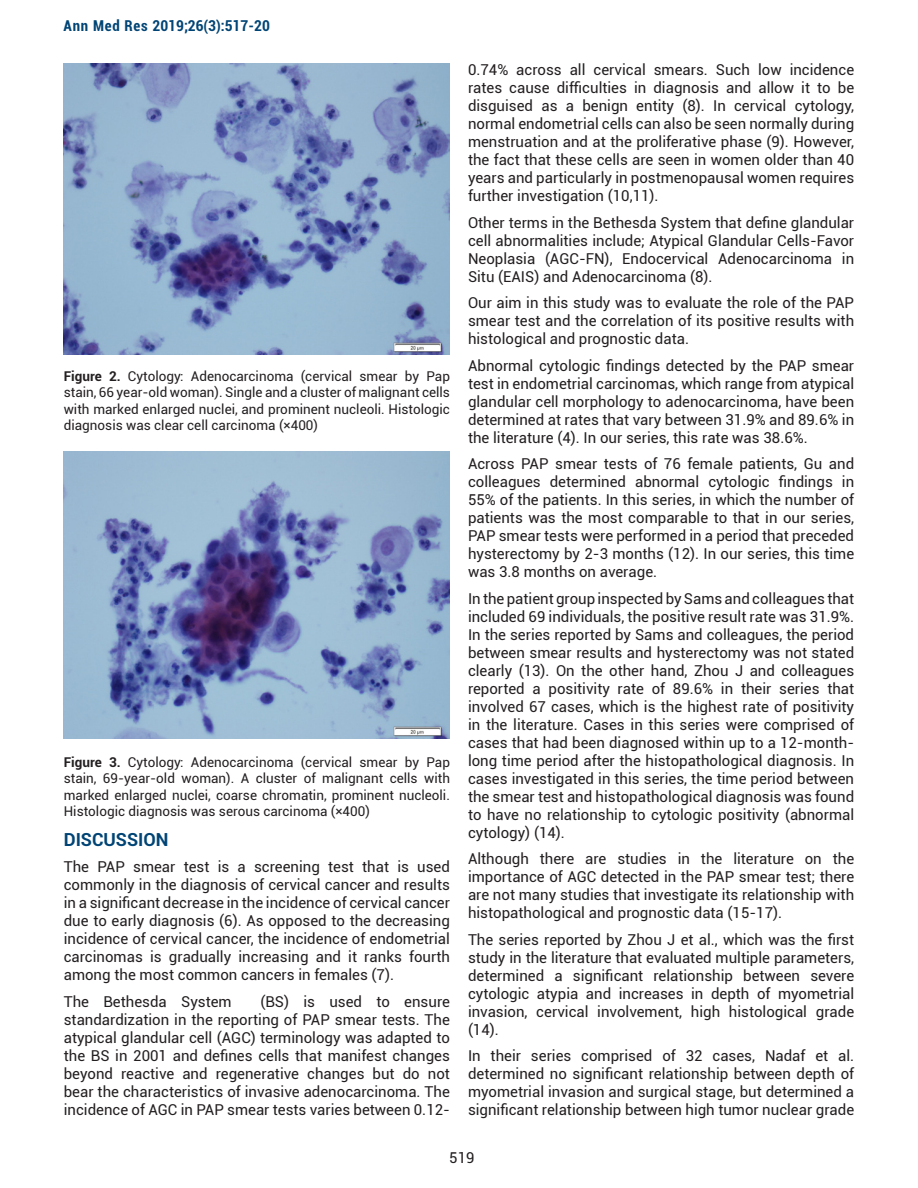
<style>
.page{position:relative;width:918px;height:1188px;background:#fff}
.page>*{position:absolute;margin:0;border:0;box-sizing:border-box;transform-origin:0 0}
.t1{font:700 18px "Roboto";color:#004475}
.t2{font:15px/18px "Roboto";color:#231f20;text-align:justify}
.t3{font:700 condensed 15px "Roboto";color:#004475}
.t4{font:13.5px/16.2px "Roboto";color:#231f20;text-align:justify}
.s1{font-weight:700}
</style>
<div class="page">
<img style="left:64px;top:64px;width:386px;height:290px">
<img style="left:64px;top:451px;width:386px;height:287px">
<p class="t3" style="left:64px;top:15px;width:208px">Ann Med Res 2019;26(3):517-20</p>
<p class="t4" style="left:64px;top:368px;width:388px"><span class="s1">Figure 2.</span> Cytology: Adenocarcinoma (cervical smear by Pap stain, 66 year-old woman). Single and a cluster of malignant cells with marked enlarged nuclei, and prominent nucleoli. Histologic diagnosis was clear cell carcinoma (×400)</p>
<p class="t4" style="left:64px;top:754px;width:388px"><span class="s1">Figure 3.</span> Cytology: Adenocarcinoma (cervical smear by Pap stain, 69-year-old woman). A cluster of malignant cells with marked enlarged nuclei, coarse chromatin, prominent nucleoli.<br>Histologic diagnosis was serous carcinoma (×400)</p>
<p class="t1" style="left:64px;top:827px;width:106px">DISCUSSION</p>
<p class="t2" style="left:64px;top:857px;width:388px">The PAP smear test is a screening test that is used commonly in the diagnosis of cervical cancer and results in a significant decrease in the incidence of cervical cancer due to early diagnosis (6). As opposed to the decreasing incidence of cervical cancer, the incidence of endometrial carcinomas is gradually increasing and it ranks fourth among the most common cancers in females (7).</p>
<p class="t2" style="left:64px;top:992px;width:169px">The Bethesda System</p>
<p class="t2" style="left:64px;top:992px;width:388px;text-indent:197px">(BS) is used to ensure standardization in the reporting of PAP smear tests. The atypical glandular cell (AGC) terminology was adapted to the BS in 2001 and defines cells that manifest changes beyond reactive and regenerative changes but do not bear the characteristics of invasive adenocarcinoma. The incidence of AGC in PAP smear tests varies between 0.12-</p>
<p class="t2" style="left:468px;top:60px;width:388px">0.74% across all cervical smears. Such low incidence rates cause difficulties in diagnosis and allow it to be disguised as a benign entity (8). In cervical cytology, normal endometrial cells can also be seen normally during menstruation and at the proliferative phase (9). However, the fact that these cells are seen in women older than 40 years and particularly in postmenopausal women requires further investigation (10,11).</p>
<p class="t2" style="left:468px;top:213px;width:388px">Other terms in the Bethesda System that define glandular cell abnormalities include; Atypical Glandular Cells-Favor Neoplasia (AGC-FN), Endocervical Adenocarcinoma in Situ (EAIS) and Adenocarcinoma (8).</p>
<p class="t2" style="left:468px;top:293px;width:388px">Our aim in this study was to evaluate the role of the PAP smear test and the correlation of its positive results with histological and prognostic data.</p>
<p class="t2" style="left:468px;top:356px;width:388px">Abnormal cytologic findings detected by the PAP smear test in endometrial carcinomas, which range from atypical glandular cell morphology to adenocarcinoma, have been determined at rates that vary between 31.9% and 89.6% in the literature (4). In our series, this rate was 38.6%.</p>
<p class="t2" style="left:468px;top:454px;width:388px">Across PAP smear tests of 76 female patients, Gu and colleagues determined abnormal cytologic findings in 55% of the patients. In this series, in which the number of patients was the most comparable to that in our series, PAP smear tests were performed in a period that preceded hysterectomy by 2-3 months (12). In our series, this time was 3.8 months on average.</p>
<p class="t2" style="left:468px;top:589px;width:388px">In the patient group inspected by Sams and colleagues that included 69 individuals, the positive result rate was 31.9%.<br>In the series reported by Sams and colleagues, the period between smear results and hysterectomy was not stated clearly (13). On the other hand, Zhou J and colleagues reported a positivity rate of 89.6% in their series that involved 67 cases, which is the highest rate of positivity in the literature. Cases in this series were comprised of cases that had been diagnosed within up to a 12-month&shy;long time period after the histopathological diagnosis. In cases investigated in this series, the time period between the smear test and histopathological diagnosis was found to have no relationship to cytologic positivity (abnormal cytology) (14).</p>
<p class="t2" style="left:468px;top:849px;width:388px">Although there are studies in the literature on the importance of AGC detected in the PAP smear test; there are not many studies that investigate its relationship with histopathological and prognostic data (15-17).</p>
<p class="t2" style="left:468px;top:930px;width:388px">The series reported by Zhou J et al., which was the first study in the literature that evaluated multiple parameters, determined a significant relationship between severe cytologic atypia and increases in depth of myometrial invasion, cervical involvement, high histological grade (14).</p>
<p class="t2" style="left:468px;top:1046px;width:388px">In their series comprised of 32 cases, Nadaf et al. determined no significant relationship between depth of myometrial invasion and surgical stage, but determined a significant relationship between high tumor nuclear grade</p>
<p class="t2" style="left:449px;top:1148px;width:27px">519</p>
</div>
